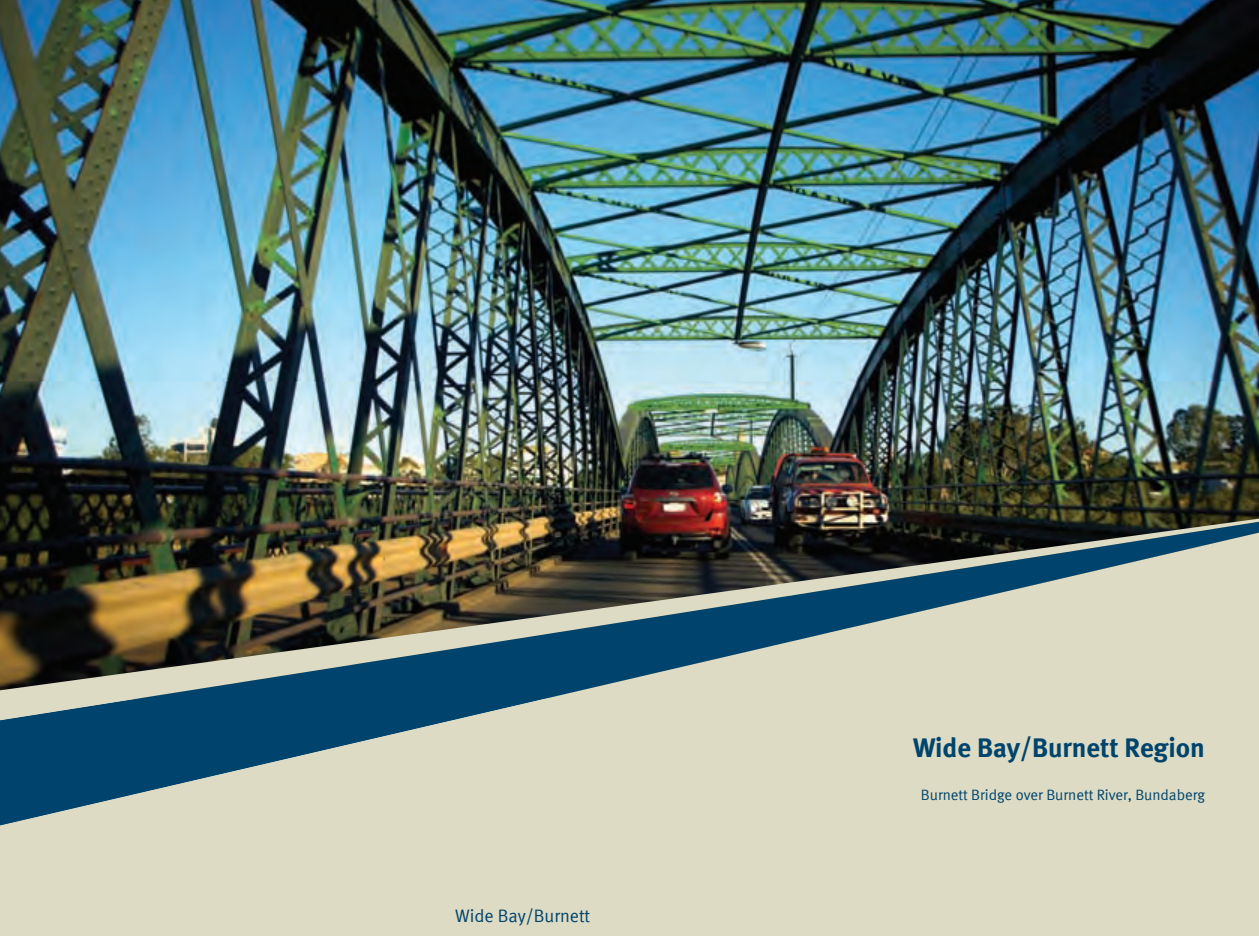
<style>
.page{position:relative;width:1259px;height:936px;background:#fff}
.page>*{position:absolute;margin:0;border:0;box-sizing:border-box;transform-origin:0 0}
.Region_name{font:700 27px "Meta";color:#00446d}
.Tab_text_white{font:18px "Meta Normal";color:#00446d}
.t1{font:15px "Meta Normal";color:#00446d}
</style>
<div class="page">
<img style="left:0;top:0;width:1259px;height:518px">
<svg style="left:0;top:518px;width:1259px;height:417px;fill:#dddbc3"></svg>
<p class="Tab_text_white" style="left:455px;top:905px;width:136px">Wide Bay/Burnett</p>
<p class="Region_name" style="left:913px;top:731px;width:293px">Wide Bay/Burnett Region</p>
<p class="t1" style="left:921px;top:786px;width:286px">Burnett Bridge over Burnett River, Bundaberg</p>
</div>
